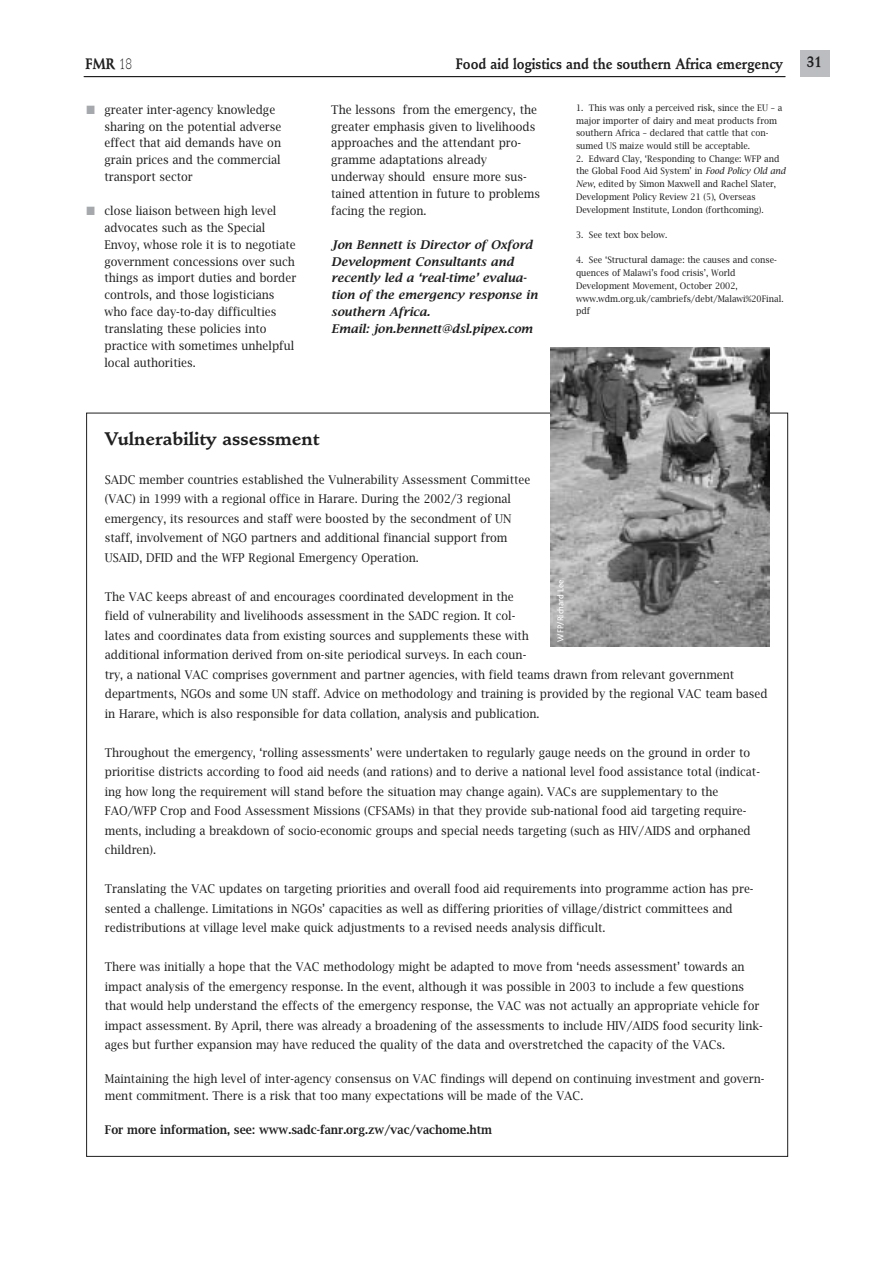
<style>
.page{position:relative;width:893px;height:1263px;background:#fff}
.page>*{position:absolute;margin:0;border:0;box-sizing:border-box;transform-origin:0 0}
.t1{font:700 18px "Stempel Schneidler";color:#201f20}
.t2{font:700 15px "Stempel Schneidler";color:#201f20;scale:.85 1}
.t3{font:12px/19.5px "Lucida Bright";color:#201f20;scale:.93 1}
.t4{font:italic 12px/17px "Lucida Bright";color:#201f20}
.t5{font:600 12px "Lucida Bright";color:#201f20;scale:.93 1}
.t6{font:9px/12.8px "Lucida Bright";color:#201f20;scale:.93 1}
.t7{font:9px "Bliss";color:#fff}
.s1{font-weight:300}
.s2{color:#a5a9ad}
.s3{font-weight:600;font-style:italic}
</style>
<div class="page">
<div style="left:799px;top:50px;width:30px;height:27px;background:#bbbdc0"></div>
<hr style="left:84px;top:76px;width:701px;height:1px;background:#201f20">
<img style="left:551px;top:347px;width:218px;height:299px">
<p class="t2" style="left:86px;top:57px;width:56px">FMR <span class="s1">18</span></p>
<p class="t2" style="left:456px;top:57px;width:386px">Food aid logistics and the southern Africa emergency</p>
<p class="t3" style="left:104px;top:102px;width:192px;line-height:17px;text-indent:-18px"><span class="s2">■</span> greater inter-agency knowledge sharing on the potential adverse effect that aid demands have on grain prices and the commercial transport sector</p>
<p class="t3" style="left:104px;top:203px;width:208px;line-height:17px;text-indent:-18px"><span class="s2">■</span> close liaison between high level advocates such as the Special<br>Envoy, whose role it is to negotiate government concessions over such things as import duties and border controls, and those logisticians who face day-to-day difficulties translating these policies into practice with sometimes unhelpful local authorities.</p>
<p class="t3" style="left:331px;top:102px;width:226px;line-height:17px">The lessons from the emergency, the greater emphasis given to livelihoods approaches and the attendant pro&shy;gramme adaptations already underway should ensure more sus&shy;tained attention in future to problems facing the region.</p>
<p class="t4" style="left:331px;top:237px;width:208px">Jon Bennett is Director of Oxford<br>Development Consultants and recently led a ‘real-time’ evalua&shy;tion of the emergency response in southern Africa.<br>Email: jon.bennett@dsl.pipex.com</p>
<p class="t6" style="left:576px;top:102px;width:223px">1. This was only a perceived risk, since the EU – a major importer of dairy and meat products from southern Africa – declared that cattle that con&shy;sumed US maize would still be acceptable.</p>
<p class="t6" style="left:576px;top:153px;width:227px">2. Edward Clay, ‘Responding to Change: WFP and the Global Food Aid System’ in <span class="s3">Food Policy Old and New</span>, edited by Simon Maxwell and Rachel Slater, Development Policy Review 21 (5), Overseas Development Institute, London (forthcoming).</p>
<p class="t6" style="left:576px;top:229px;width:100px">3. See text box below.</p>
<p class="t6" style="left:576px;top:255px;width:224px">4. See ‘Structural damage: the causes and conse&shy;quences of Malawi’s food crisis’, World Development Movement, October 2002, www.wdm.org.uk/cambriefs/debt/Malawi%20Final. pdf</p>
<p class="t2" style="left:806px;top:56px;width:19px">31</p>
<h1 class="t1" style="left:105px;top:431px;width:216px">Vulnerability assessment</h1>
<p class="t3" style="left:105px;top:471px;width:459px">SADC member countries established the Vulnerability Assessment Committee (VAC) in 1999 with a regional office in Harare. During the 2002/3 regional emergency, its resources and staff were boosted by the secondment of UN staff, involvement of NGO partners and additional financial support from USAID, DFID and the WFP Regional Emergency Operation.</p>
<p class="t3" style="left:105px;top:588px;width:714px">The VAC keeps abreast of and encourages coordinated development in the<br>field of vulnerability and livelihoods assessment in the SADC region. It col-<br>lates and coordinates data from existing sources and supplements these with<br>additional information derived from on-site periodical surveys. In each coun-<br>try, a national VAC comprises government and partner agencies, with field teams drawn from relevant government departments, NGOs and some UN staff. Advice on methodology and training is provided by the regional VAC team based in Harare, which is also responsible for data collation, analysis and publication.</p>
<p class="t3" style="left:105px;top:744px;width:706px">Throughout the emergency, ‘rolling assessments’ were undertaken to regularly gauge needs on the ground in order to prioritise districts according to food aid needs (and rations) and to derive a national level food assistance total (indicat&shy;ing how long the requirement will stand before the situation may change again). VACs are supplementary to the FAO/WFP Crop and Food Assessment Missions (CFSAMs) in that they provide sub-national food aid targeting require&shy;ments, including a breakdown of socio-economic groups and special needs targeting (such as HIV/AIDS and orphaned children).</p>
<p class="t3" style="left:105px;top:880px;width:699px">Translating the VAC updates on targeting priorities and overall food aid requirements into programme action has pre&shy;sented a challenge. Limitations in NGOs’ capacities as well as differing priorities of village/district committees and redistributions at village level make quick adjustments to a revised needs analysis difficult.</p>
<p class="t3" style="left:105px;top:958px;width:709px">There was initially a hope that the VAC methodology might be adapted to move from ‘needs assessment’ towards an impact analysis of the emergency response. In the event, although it was possible in 2003 to include a few questions that would help understand the effects of the emergency response, the VAC was not actually an appropriate vehicle for impact assessment. By April, there was already a broadening of the assessments to include HIV/AIDS food security link&shy;ages but further expansion may have reduced the quality of the data and overstretched the capacity of the VACs.</p>
<p class="t3" style="left:105px;top:1071px;width:710px;line-height:17px">Maintaining the high level of inter-agency consensus on VAC findings will depend on continuing investment and govern&shy;ment commitment. There is a risk that too many expectations will be made of the VAC.</p>
<p class="t5" style="left:105px;top:1125px;width:418px">For more information, see: www.sadc-fanr.org.zw/vac/vachome.htm</p>
<p class="t7" style="left:557px;top:642px;width:64px;rotate:-90deg">WFP/Richard Lee</p>
</div>
